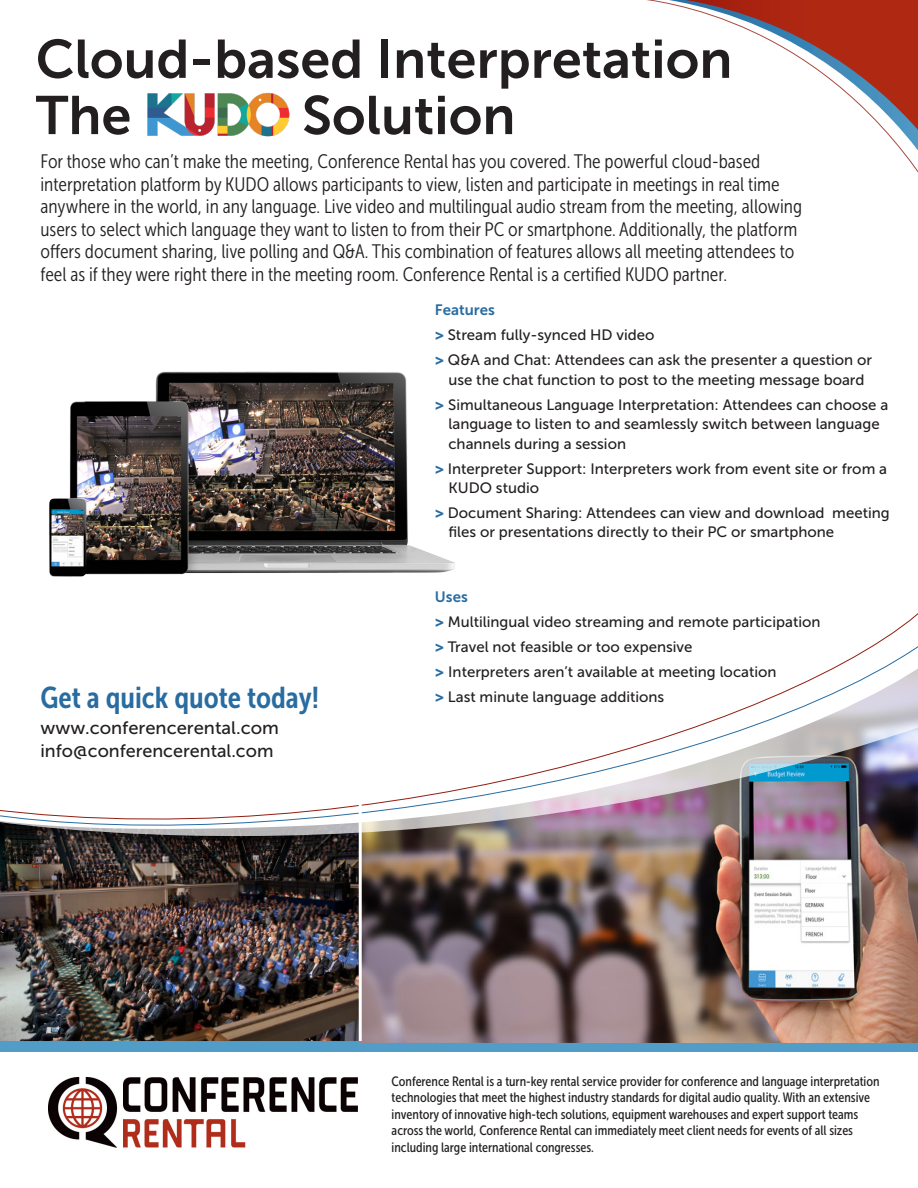
<style>
.page{position:relative;width:918px;height:1188px;background:#fff}
.page>*{position:absolute;margin:0;border:0;box-sizing:border-box;transform-origin:0 0}
.t1{font:54px "Museo Sans 700";color:#231f20}
.t2{font:30px "Museo Sans Cond 700";color:#286ca1}
.t3{font:19.5px/22.5px "Museo Sans Cond 300";color:#231f20}
.t4{font:18px "Museo Sans 500";color:#231f20}
.t5{font:15px/19.5px "Museo Sans 500";color:#231f20}
.t6{font:15px "Museo Sans 700";color:#286ca1}
.t7{font:13.5px/16.5px "Museo Sans Cond 500";color:#231f20}
.s1{font-family:"Museo Sans 900";color:#286ca1}
</style>
<div class="page">
<div style="left:0;top:962px;width:918px;height:90px;background:#529dc7"></div>
<img style="left:0;top:875px;width:359px;height:166px">
<img style="left:360px;top:875px;width:558px;height:168px">
<img style="left:0;top:613px;width:918px;height:258px">
<svg style="left:647px;top:0;width:271px;height:173px"></svg>
<hr style="left:359px;top:769px;width:3px;height:272px;background:#fff">
<img style="left:49px;top:371px;width:406px;height:206px">
<img style="left:147px;top:93px;width:143px;height:44px">
<img style="left:49px;top:1078px;width:309px;height:69px">
<p class="t1" style="left:36px;top:29px;width:698px">Cloud-based Interpretation</p>
<p class="t1" style="left:36px;top:85px;width:97px">The</p>
<p class="t1" style="left:302px;top:85px;width:215px">Solution</p>
<p class="t3" style="left:40px;top:150px;width:763px">For those who can’t make the meeting, Conference Rental has you covered. The powerful cloud-based interpretation platform by KUDO allows participants to view, listen and participate in meetings in real time anywhere in the world, in any language. Live video and multilingual audio stream from the meeting, allowing users to select which language they want to listen to from their PC or smartphone. Additionally, the platform offers document sharing, live polling and Q&amp;A. This combination of features allows all meeting attendees to feel as if they were right there in the meeting room. Conference Rental is a certified KUDO partner.</p>
<p class="t6" style="left:435px;top:302px;width:61px">Features</p>
<p class="t5" style="left:435px;top:325px;width:221px"><span class="s1">&gt;</span> Stream fully-synced HD video</p>
<p class="t5" style="left:435px;top:350px;width:439px;text-align:center"><span class="s1">&gt;</span> Q&amp;A and Chat: Attendees can ask the presenter a question or use the chat function to post to the meeting message board</p>
<p class="t5" style="left:448px;top:395px;width:441px;text-indent:-14px"><span class="s1">&gt;</span> Simultaneous Language Interpretation: Attendees can choose a language to listen to and seamlessly switch between language channels during a session</p>
<p class="t5" style="left:448px;top:459px;width:440px;text-indent:-14px"><span class="s1">&gt;</span> Interpreter Support: Interpreters work from event site or from a<br>KUDO studio</p>
<p class="t5" style="left:448px;top:503px;width:443px;text-indent:-14px"><span class="s1">&gt;</span> Document Sharing: Attendees can view and download meeting files or presentations directly to their PC or smartphone</p>
<p class="t2" style="left:40px;top:681px;width:280px">Get a quick quote today!</p>
<p class="t4" style="left:40px;top:718px;width:240px">www.conferencerental.com</p>
<p class="t4" style="left:40px;top:740px;width:234px">info@conferencerental.com</p>
<p class="t6" style="left:435px;top:589px;width:34px">Uses</p>
<p class="t5" style="left:435px;top:613px;width:387px"><span class="s1">&gt;</span> Multilingual video streaming and remote participation</p>
<p class="t5" style="left:435px;top:637px;width:259px"><span class="s1">&gt;</span> Travel not feasible or too expensive</p>
<p class="t5" style="left:435px;top:662px;width:343px"><span class="s1">&gt;</span> Interpreters aren’t available at meeting location</p>
<p class="t5" style="left:435px;top:687px;width:231px"><span class="s1">&gt;</span> Last minute language additions</p>
<p class="t7" style="left:392px;top:1073px;width:489px">Conference Rental is a turn-key rental service provider for conference and language interpretation technologies that meet the highest industry standards for digital audio quality. With an extensive inventory of innovative high-tech solutions, equipment warehouses and expert support teams across the world, Conference Rental can immediately meet client needs for events of all sizes including large international congresses.</p>
</div>
